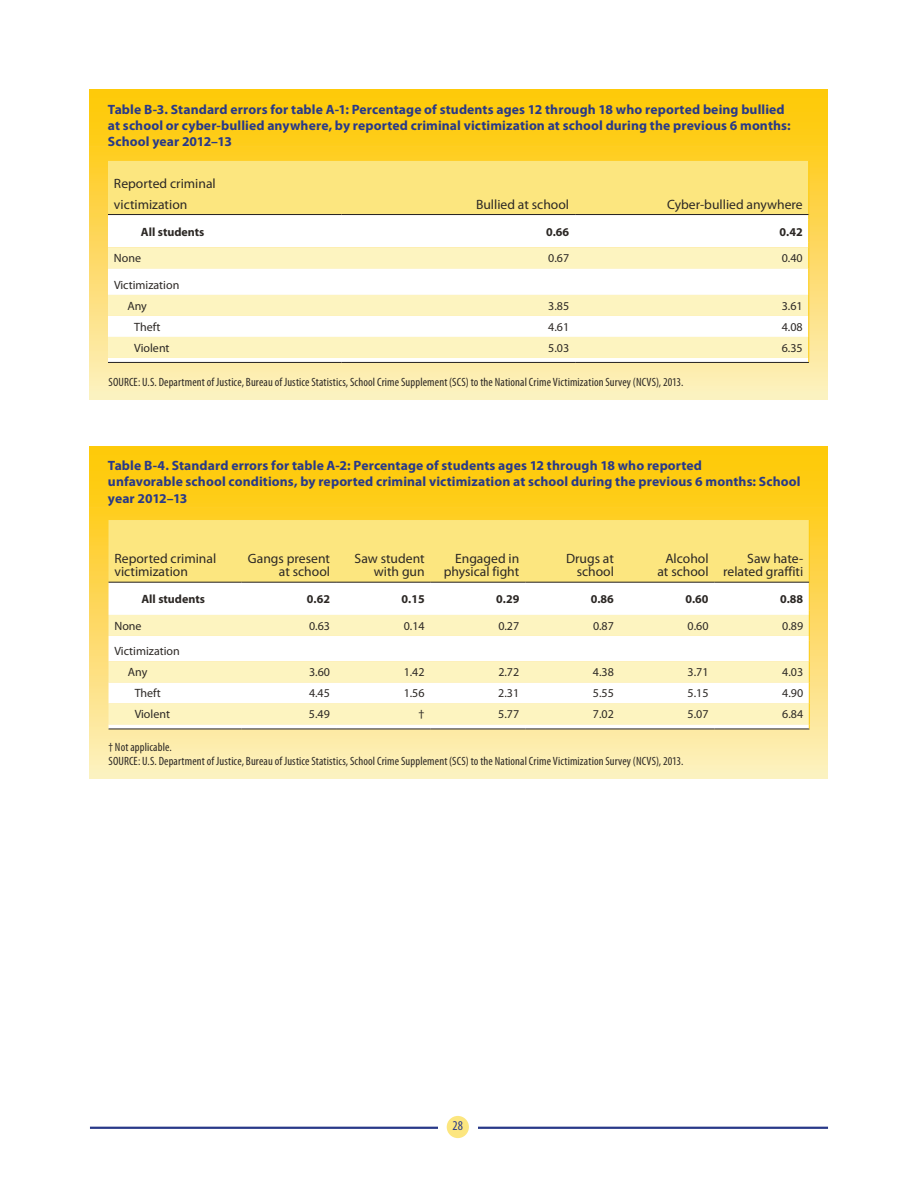
<style>
.page{position:relative;width:918px;height:1188px;background:#fff}
.page>*{position:absolute;margin:0;border:0;box-sizing:border-box;transform-origin:0 0}
.t1{font:700 13.5px/16.2px "Myriad Pro";letter-spacing:.01em;color:#283989}
.t2{font:13.5px/13.5px "Myriad Pro";color:#2c2825;text-align:right}
.t3{font:condensed 13.5px "Myriad Pro";color:#283989}
.t4{font:condensed 12px/14.4px "Myriad Pro";letter-spacing:.01em;color:#2c2825}
.t5{font:12px "Myriad Pro";color:#2c2825}
.t6{font:700 12px "Myriad Pro";color:#2c2825}
</style>
<div class="page">
<hr style="left:90px;top:1127px;width:738px;height:2px;background:#283989">
<div style="left:438px;top:1124px;width:39px;height:6px;background:#fff"></div>
<div style="left:447px;top:1116px;width:22px;height:22px;background:#fce67f;border-radius:50%"></div>
<div style="left:90px;top:90px;width:738px;height:309px;background:linear-gradient(to bottom,#ffc500,#fdeebf)"></div>
<hr style="left:108px;top:362px;width:234px;height:1px;background:#231f20">
<hr style="left:342px;top:362px;width:233px;height:1px;background:#231f20">
<hr style="left:575px;top:362px;width:234px;height:1px;background:#231f20">
<svg style="left:108px;top:161px;width:702px;height:201px"></svg>
<hr style="left:108px;top:214px;width:234px;height:1px;background:#231f20">
<hr style="left:342px;top:214px;width:233px;height:1px;background:#231f20">
<hr style="left:575px;top:214px;width:234px;height:1px;background:#231f20">
<div style="left:90px;top:447px;width:738px;height:332px;background:linear-gradient(to bottom,#ffc600,#fdefc1)"></div>
<hr style="left:109px;top:729px;width:132px;height:1px;background:#231f20">
<hr style="left:241px;top:729px;width:95px;height:1px;background:#231f20">
<hr style="left:336px;top:729px;width:95px;height:1px;background:#231f20">
<hr style="left:431px;top:729px;width:94px;height:1px;background:#231f20">
<hr style="left:525px;top:729px;width:95px;height:1px;background:#231f20">
<hr style="left:620px;top:729px;width:95px;height:1px;background:#231f20">
<hr style="left:715px;top:729px;width:94px;height:1px;background:#231f20">
<svg style="left:109px;top:520px;width:701px;height:209px"></svg>
<hr style="left:109px;top:582px;width:132px;height:1px;background:#231f20">
<hr style="left:241px;top:582px;width:95px;height:1px;background:#231f20">
<hr style="left:336px;top:582px;width:95px;height:1px;background:#231f20">
<hr style="left:431px;top:582px;width:94px;height:1px;background:#231f20">
<hr style="left:525px;top:582px;width:95px;height:1px;background:#231f20">
<hr style="left:620px;top:582px;width:95px;height:1px;background:#231f20">
<hr style="left:715px;top:582px;width:94px;height:1px;background:#231f20">
<p class="t1" style="left:108px;top:101px;width:684px">Table B-3. Standard errors for table A-1: Percentage of students ages 12 through 18 who reported being bullied at school or cyber-bullied anywhere, by reported criminal victimization at school during the previous 6 months:<br>School year 2012–13</p>
<p class="t2" style="left:114px;top:172px;width:103px;line-height:21px;text-align:left">Reported criminal victimization</p>
<p class="t2" style="left:476px;top:197px;width:95px">Bullied at school</p>
<p class="t2" style="left:667px;top:197px;width:137px">Cyber-bullied anywhere</p>
<p class="t6" style="left:141px;top:224px;width:65px">All students</p>
<p class="t6" style="left:546px;top:224px;width:25px">0.66</p>
<p class="t6" style="left:780px;top:224px;width:25px">0.42</p>
<p class="t5" style="left:114px;top:251px;width:29px">None</p>
<p class="t5" style="left:548px;top:251px;width:22px">0.67</p>
<p class="t5" style="left:782px;top:251px;width:22px">0.40</p>
<p class="t5" style="left:114px;top:278px;width:67px">Victimization</p>
<p class="t5" style="left:128px;top:299px;width:21px">Any</p>
<p class="t5" style="left:548px;top:299px;width:22px">3.85</p>
<p class="t5" style="left:782px;top:299px;width:22px">3.61</p>
<p class="t5" style="left:134px;top:320px;width:28px">Theft</p>
<p class="t5" style="left:548px;top:320px;width:22px">4.61</p>
<p class="t5" style="left:782px;top:320px;width:22px">4.08</p>
<p class="t5" style="left:134px;top:341px;width:37px">Violent</p>
<p class="t5" style="left:548px;top:341px;width:22px">5.03</p>
<p class="t5" style="left:782px;top:341px;width:22px">6.35</p>
<p class="t4" style="left:109px;top:374px;width:577px">SOURCE: U.S. Department of Justice, Bureau of Justice Statistics, School Crime Supplement (SCS) to the National Crime Victimization Survey (NCVS), 2013.</p>
<p class="t1" style="left:108px;top:457px;width:694px">Table B-4. Standard errors for table A-2: Percentage of students ages 12 through 18 who reported<br>unfavorable school conditions, by reported criminal victimization at school during the previous 6 months: School year 2012–13</p>
<p class="t2" style="left:115px;top:551px;width:103px;text-align:left">Reported criminal victimization</p>
<p class="t2" style="left:248px;top:551px;width:84px">Gangs present at school</p>
<p class="t2" style="left:355px;top:551px;width:72px">Saw student with gun</p>
<p class="t2" style="left:444px;top:551px;width:77px">Engaged in physical fight</p>
<p class="t2" style="left:566px;top:551px;width:49px">Drugs at school</p>
<p class="t2" style="left:657px;top:551px;width:53px;text-align:center">Alcohol at school</p>
<p class="t2" style="left:723px;top:551px;width:82px">Saw hate&shy;related graffiti</p>
<p class="t6" style="left:142px;top:591px;width:65px">All students</p>
<p class="t6" style="left:307px;top:591px;width:25px">0.62</p>
<p class="t6" style="left:402px;top:591px;width:25px">0.15</p>
<p class="t6" style="left:496px;top:591px;width:25px">0.29</p>
<p class="t6" style="left:591px;top:591px;width:25px">0.86</p>
<p class="t6" style="left:686px;top:591px;width:25px">0.60</p>
<p class="t6" style="left:780px;top:591px;width:25px">0.88</p>
<p class="t5" style="left:115px;top:619px;width:29px">None</p>
<p class="t5" style="left:309px;top:619px;width:22px">0.63</p>
<p class="t5" style="left:404px;top:619px;width:22px">0.14</p>
<p class="t5" style="left:498px;top:619px;width:22px">0.27</p>
<p class="t5" style="left:593px;top:619px;width:22px">0.87</p>
<p class="t5" style="left:688px;top:619px;width:22px">0.60</p>
<p class="t5" style="left:782px;top:619px;width:22px">0.89</p>
<p class="t5" style="left:114px;top:644px;width:67px">Victimization</p>
<p class="t5" style="left:128px;top:665px;width:21px">Any</p>
<p class="t5" style="left:309px;top:665px;width:22px">3.60</p>
<p class="t5" style="left:404px;top:665px;width:22px">1.42</p>
<p class="t5" style="left:498px;top:665px;width:22px">2.72</p>
<p class="t5" style="left:593px;top:665px;width:22px">4.38</p>
<p class="t5" style="left:688px;top:665px;width:22px">3.71</p>
<p class="t5" style="left:782px;top:665px;width:22px">4.03</p>
<p class="t5" style="left:135px;top:686px;width:28px">Theft</p>
<p class="t5" style="left:309px;top:686px;width:22px">4.45</p>
<p class="t5" style="left:404px;top:686px;width:22px">1.56</p>
<p class="t5" style="left:498px;top:686px;width:22px">2.31</p>
<p class="t5" style="left:593px;top:686px;width:22px">5.55</p>
<p class="t5" style="left:688px;top:686px;width:22px">5.15</p>
<p class="t5" style="left:782px;top:686px;width:22px">4.90</p>
<p class="t5" style="left:135px;top:707px;width:37px">Violent</p>
<p class="t5" style="left:309px;top:707px;width:22px">5.49</p>
<p class="t5" style="left:418px;top:707px;width:7px">†</p>
<p class="t5" style="left:498px;top:707px;width:22px">5.77</p>
<p class="t5" style="left:593px;top:707px;width:22px">7.02</p>
<p class="t5" style="left:688px;top:707px;width:22px">5.07</p>
<p class="t5" style="left:782px;top:707px;width:22px">6.84</p>
<p class="t4" style="left:109px;top:740px;width:577px">† Not applicable.<br>SOURCE: U.S. Department of Justice, Bureau of Justice Statistics, School Crime Supplement (SCS) to the National Crime Victimization Survey (NCVS), 2013.</p>
<p class="t3" style="left:453px;top:1118px;width:12px">28</p>
</div>
